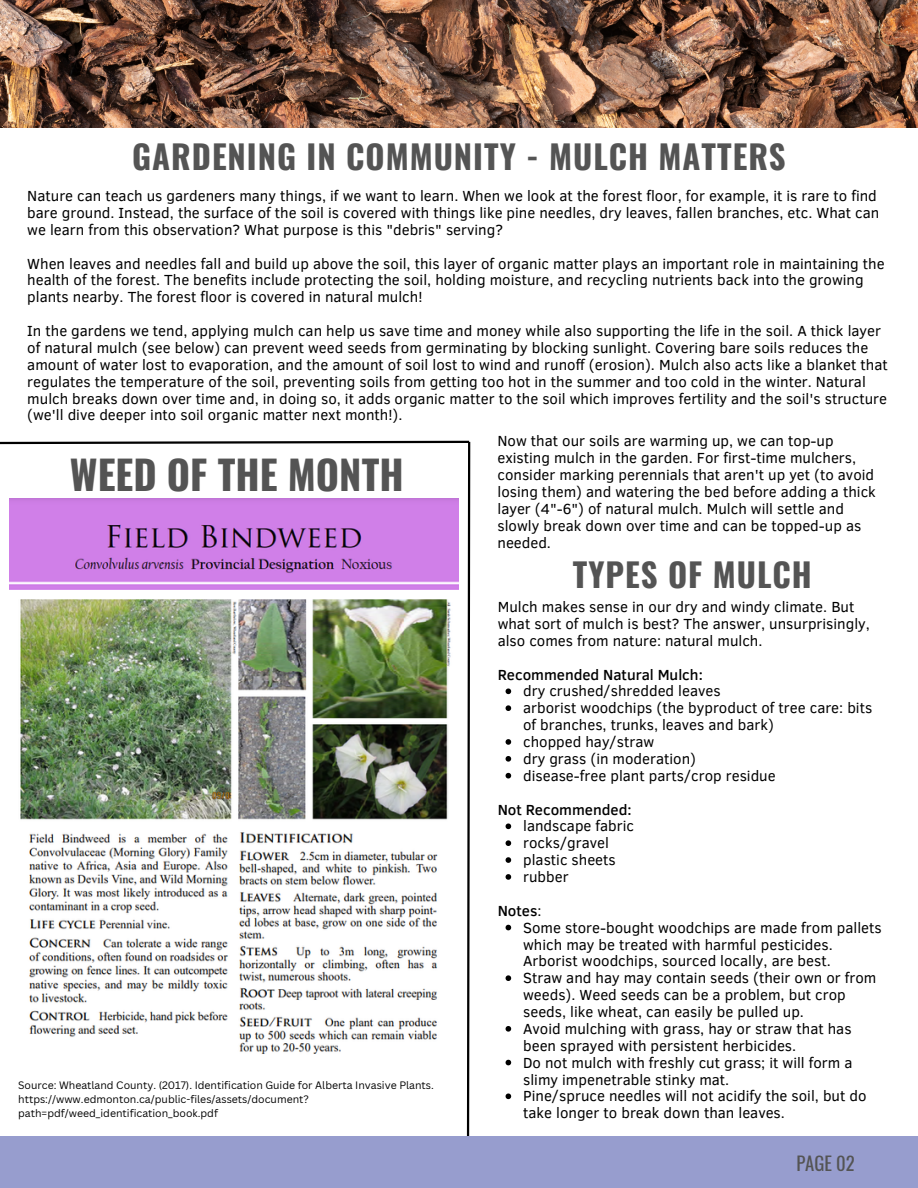
<style>
.page{position:relative;width:918px;height:1188px;background:#fff}
.page>*{position:absolute;margin:0;border:0;box-sizing:border-box;transform-origin:0 0}
.t1{font:700 39.9px "Oswald";color:#545454}
.t2{font:700 32.7px "Oswald";letter-spacing:.03em;color:#545454}
.t3{font:18.6px "Oswald";color:#545454}
.t4{font:15px/16.8px "Clear Sans";color:#000}
.t5{font:500 15px "Clear Sans";color:#000}
.t6{font:10.5px/14px "Canva Sans";color:#000}
.s1{font-weight:400}
</style>
<div class="page">
<div style="left:0;top:1136px;width:918px;height:52px;background:#979dce"></div>
<svg style="left:0;top:440px;width:471px;height:696px"></svg>
<img style="left:10px;top:498px;width:449px;height:583px">
<img style="left:0;top:0;width:918px;height:127px">
<svg style="left:506px;top:689px;width:5px;height:5px"></svg>
<svg style="left:506px;top:705px;width:5px;height:6px"></svg>
<svg style="left:506px;top:739px;width:5px;height:6px"></svg>
<svg style="left:506px;top:756px;width:5px;height:6px"></svg>
<svg style="left:506px;top:773px;width:5px;height:6px"></svg>
<svg style="left:506px;top:824px;width:5px;height:5px"></svg>
<svg style="left:506px;top:840px;width:5px;height:6px"></svg>
<svg style="left:506px;top:857px;width:5px;height:6px"></svg>
<svg style="left:506px;top:874px;width:5px;height:6px"></svg>
<svg style="left:506px;top:925px;width:5px;height:5px"></svg>
<svg style="left:506px;top:975px;width:5px;height:6px"></svg>
<svg style="left:506px;top:1026px;width:5px;height:6px"></svg>
<svg style="left:506px;top:1060px;width:5px;height:5px"></svg>
<svg style="left:506px;top:1094px;width:5px;height:5px"></svg>
<h2 class="t2" style="left:132px;top:131px;width:655px">GARDENING IN COMMUNITY - MULCH MATTERS</h2>
<p class="t4" style="left:27px;top:187px;width:854px">Nature can teach us gardeners many things, if we want to learn. When we look at the forest floor, for example, it is rare to find bare ground. Instead, the surface of the soil is covered with things like pine needles, dry leaves, fallen branches, etc. What can we learn from this observation? What purpose is this "debris" serving?</p>
<p class="t4" style="left:27px;top:254px;width:859px">When leaves and needles fall and build up above the soil, this layer of organic matter plays an important role in maintaining the health of the forest. The benefits include protecting the soil, holding moisture, and recycling nutrients back into the growing plants nearby. The forest floor is covered in natural mulch!</p>
<p class="t4" style="left:27px;top:322px;width:862px">In the gardens we tend, applying mulch can help us save time and money while also supporting the life in the soil. A thick layer of natural mulch (see below) can prevent weed seeds from germinating by blocking sunlight. Covering bare soils reduces the amount of water lost to evaporation, and the amount of soil lost to wind and runoff (erosion). Mulch also acts like a blanket that regulates the temperature of the soil, preventing soils from getting too hot in the summer and too cold in the winter. Natural mulch breaks down over time and, in doing so, it adds organic matter to the soil which improves fertility and the soil's structure (we'll dive deeper into soil organic matter next month!).</p>
<h1 class="t1" style="left:70px;top:444px;width:335px">WEED OF THE MONTH</h1>
<p class="t6" style="left:18px;top:1078px;width:417px">Source: Wheatland County. (2017). Identification Guide for Alberta Invasive Plants. https://www.edmonton.ca/public-files/assets/document? path=pdf/weed_identification_book.pdf</p>
<p class="t4" style="left:497px;top:432px;width:380px">Now that our soils are warming up, we can top-up existing mulch in the garden. For first-time mulchers, consider marking perennials that aren't up yet (to avoid losing them) and watering the bed before adding a thick layer (4"-6") of natural mulch. Mulch will settle and slowly break down over time and can be topped-up as needed.</p>
<h2 class="t2" style="left:573px;top:549px;width:240px">TYPES OF MULCH</h2>
<p class="t4" style="left:498px;top:598px;width:374px">Mulch makes sense in our dry and windy climate. But what sort of mulch is best? The answer, unsurprisingly, also comes from nature: natural mulch.</p>
<p class="t5" style="left:498px;top:663px;width:207px">Recommended Natural Mulch:</p>
<p class="t4" style="left:523px;top:682px;width:351px">dry crushed/shredded leaves<br>arborist woodchips (the byproduct of tree care: bits of branches, trunks, leaves and bark)<br>chopped hay/straw<br>dry grass (in moderation)<br>disease-free plant parts/crop residue</p>
<p class="t4" style="left:523px;top:817px;width:112px">landscape fabric rocks/gravel plastic sheets rubber</p>
<p class="t4" style="left:523px;top:918px;width:360px">Some store-bought woodchips are made from pallets which may be treated with harmful pesticides.<br>Arborist woodchips, sourced locally, are best.<br>Straw and hay may contain seeds (their own or from weeds). Weed seeds can be a problem, but crop seeds, like wheat, can easily be pulled up.<br>Avoid mulching with grass, hay or straw that has been sprayed with persistent herbicides.<br>Do not mulch with freshly cut grass; it will form a slimy impenetrable stinky mat.<br>Pine/spruce needles will not acidify the soil, but do take longer to break down than leaves.</p>
<p class="t5" style="left:498px;top:798px;width:135px">Not Recommended:</p>
<p class="t5" style="left:498px;top:900px;width:45px">Notes<span class="s1">:</span></p>
<p class="t3" style="left:796px;top:1149px;width:60px">PAGE 02</p>
</div>
